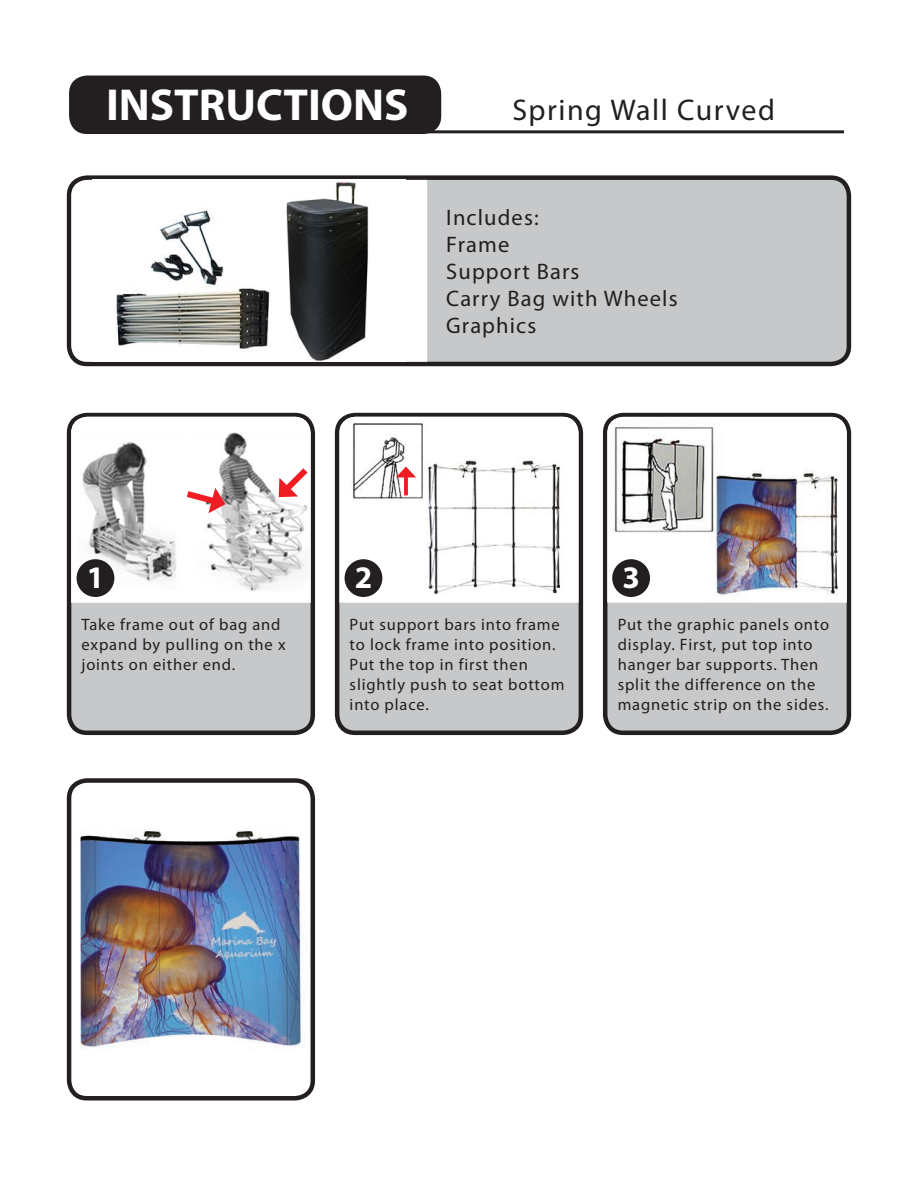
<style>
.page{position:relative;width:918px;height:1188px;background:#fff}
.page>*{position:absolute;margin:0;border:0;box-sizing:border-box;transform-origin:0 0}
.t1{font:700 45px "Myriad Pro";color:#fff}
.t2{font:700 31.5px "Myriad Pro";color:#fff}
.t3{font:30px "Myriad Pro";letter-spacing:.05em;color:#231f20}
.t4{font:22.5px "Myriad Pro";letter-spacing:.05em;color:#231f20}
.t5{font:16.5px/19.8px "Myriad Pro";letter-spacing:.05em;color:#231f20}
</style>
<div class="page">
<div style="left:69px;top:178px;width:780px;height:186px;background:#c7c8ca;border-radius:18px"></div>
<div style="left:69px;top:76px;width:372px;height:58px;background:#231f20;border-radius:18px"></div>
<div style="left:67px;top:175px;width:784px;height:191px;border:4px solid #231f20;border-radius:18px"></div>
<hr style="left:417px;top:130px;width:427px;height:3px;background:#231f20">
<div style="left:69px;top:415px;width:244px;height:318px;background:#c7c8ca;border-radius:18px"></div>
<div style="left:67px;top:413px;width:248px;height:322px;border:4px solid #231f20;border-radius:18px"></div>
<img style="left:71px;top:417px;width:240px;height:186px">
<div style="left:77px;top:559px;width:37px;height:38px;background:#231f20;border-radius:50%"></div>
<div style="left:337px;top:415px;width:244px;height:318px;background:#c7c8ca;border-radius:18px"></div>
<div style="left:335px;top:413px;width:248px;height:322px;border:4px solid #231f20;border-radius:18px"></div>
<div style="left:605px;top:415px;width:244px;height:318px;background:#c7c8ca;border-radius:18px"></div>
<div style="left:603px;top:413px;width:248px;height:322px;border:4px solid #231f20;border-radius:18px"></div>
<svg style="left:339px;top:417px;width:240px;height:186px;fill:#fff"></svg>
<img style="left:345px;top:417px;width:228px;height:186px">
<img style="left:607px;top:417px;width:240px;height:185px">
<div style="left:345px;top:559px;width:37px;height:38px;background:#231f20;border-radius:50%"></div>
<div style="left:612px;top:559px;width:38px;height:38px;background:#231f20;border-radius:50%"></div>
<img style="left:80px;top:830px;width:225px;height:219px">
<div style="left:67px;top:778px;width:248px;height:323px;border:4px solid #231f20;border-radius:18px"></div>
<div style="left:71px;top:180px;width:356px;height:182px;background:#fff"></div>
<img style="left:93px;top:180px;width:313px;height:182px">
<svg style="left:277px;top:462px;width:37px;height:37px"></svg>
<svg style="left:180px;top:487px;width:46px;height:26px"></svg>
<svg style="left:404px;top:477px;width:4px;height:18px"></svg>
<svg style="left:396px;top:467px;width:20px;height:10px"></svg>
<p class="t1" style="left:106px;top:76px;width:304px">INSTRUCTIONS</p>
<p class="t3" style="left:512px;top:91px;width:264px">Spring Wall Curved</p>
<p class="t4" style="left:446px;top:204px;width:94px">Includes:</p>
<p class="t4" style="left:446px;top:231px;width:64px">Frame</p>
<p class="t4" style="left:446px;top:258px;width:135px">Support Bars</p>
<p class="t4" style="left:446px;top:285px;width:233px">Carry Bag with Wheels</p>
<p class="t4" style="left:446px;top:312px;width:92px">Graphics</p>
<p class="t2" style="left:355px;top:557px;width:19px">2</p>
<p class="t2" style="left:622px;top:557px;width:19px">3</p>
<p class="t2" style="left:87px;top:557px;width:19px">1</p>
<p class="t5" style="left:82px;top:615px;width:206px">Take frame out of bag and expand by pulling on the x joints on either end.</p>
<p class="t5" style="left:350px;top:615px;width:216px">Put support bars into frame to lock frame into position.<br>Put the top in first then slightly push to seat bottom into place.</p>
<p class="t5" style="left:618px;top:615px;width:213px">Put the graphic panels onto display. First, put top into hanger bar supports. Then split the difference on the magnetic strip on the sides.</p>
</div>
